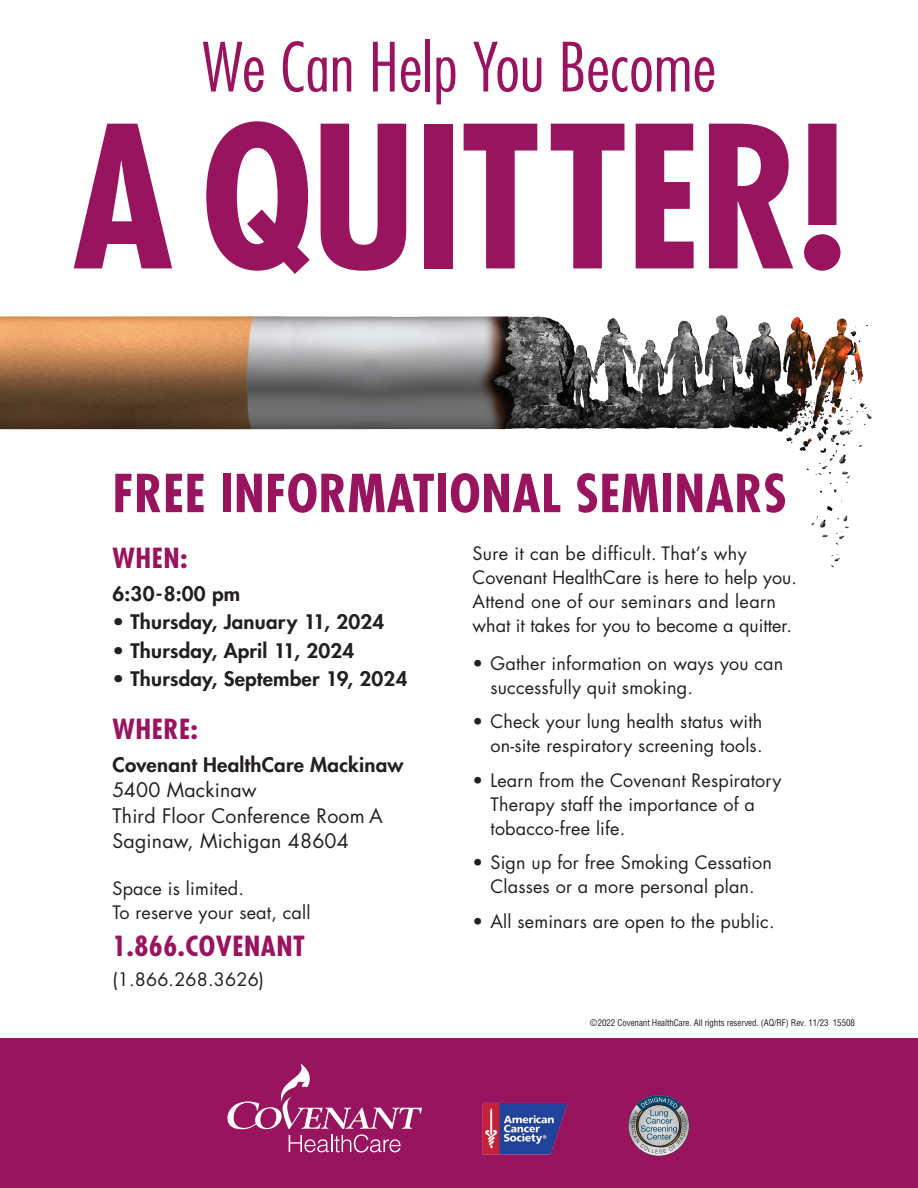
<style>
.page{position:relative;width:918px;height:1188px;background:#fff}
.page>*{position:absolute;margin:0;border:0;box-sizing:border-box;transform-origin:0 0}
.t1{font:700 condensed 192px "Futura";letter-spacing:-.01em;color:#99145e}
.t2{font:300 condensed 66px "Futura";color:#99145e;scale:1.05 1}
.t3{font:700 condensed 51px "Futura";letter-spacing:.01em;color:#99145e;scale:1.05 1}
.Subhead{font:700 condensed 27px "Futura";letter-spacing:.02em;color:#99145e;scale:1.05 1}
.Body{font:19.5px/25.5px "Futura";letter-spacing:.01em;color:#231f20}
.Bulleted_Body{font:800 19.5px "Futura";letter-spacing:.01em;color:#231f20;scale:1.05 1}
.Body-2{font:800 19.5px "Futura";color:#231f20;scale:1.05 1}
.Bulleted_Body-2{font:18px/24px "Futura";letter-spacing:.01em;color:#231f20}
.Body-3{font:18px/24px "Futura";letter-spacing:.01em;color:#231f20}
.t4{font:condensed 9px "Helvetica";letter-spacing:-.01em;color:#231f20}
.s1{font-weight:800}
</style>
<div class="page">
<div style="left:0;top:1039px;width:918px;height:149px;background:#99145e"></div>
<img style="left:0;top:315px;width:872px;height:253px">
<img style="left:482px;top:1102px;width:86px;height:53px">
<svg style="left:628px;top:1095px;width:61px;height:61px"></svg>
<svg style="left:227px;top:1064px;width:195px;height:88px"></svg>
<p class="t2" style="left:202px;top:26px;width:492px">We Can Help You Become</p>
<p class="t1" style="left:72px;top:74px;width:775px">A QUITTER!</p>
<p class="t3" style="left:112px;top:460px;width:644px">FREE INFORMATIONAL SEMINARS</p>
<p class="Subhead" style="left:112px;top:540px;width:73px">WHEN:</p>
<p class="Body-2" style="left:112px;top:581px;width:123px">6:30-8:00 pm</p>
<p class="Bulleted_Body" style="left:112px;top:609px;width:260px">• Thursday, January 11, 2024</p>
<p class="Bulleted_Body" style="left:112px;top:638px;width:232px">• Thursday, April 11, 2024</p>
<p class="Bulleted_Body" style="left:112px;top:666px;width:282px">• Thursday, September 19, 2024</p>
<p class="Subhead" style="left:112px;top:711px;width:83px">WHERE:</p>
<p class="Body" style="left:112px;top:752px;width:293px"><span class="s1">Covenant HealthCare Mackinaw<br></span>5400 Mackinaw<br>Third Floor Conference Room A<br>Saginaw, Michigan 48604</p>
<p class="Body-3" style="left:112px;top:876px;width:200px">Space is limited.<br>To reserve your seat, call</p>
<p class="Subhead" style="left:112px;top:929px;width:185px">1.866.COVENANT</p>
<p class="Body-3" style="left:112px;top:967px;width:153px">(1.866.268.3626)</p>
<p class="Body-3" style="left:472px;top:542px;width:326px">Sure it can be difficult. That’s why Covenant HealthCare is here to help you.<br>Attend one of our seminars and learn what it takes for you to become a quitter.</p>
<p class="Bulleted_Body-2" style="left:490px;top:651px;width:294px;text-indent:-18px">• Gather information on ways you can successfully quit smoking.</p>
<p class="Bulleted_Body-2" style="left:472px;top:710px;width:292px;text-align:right">• Check your lung health status with on-site respiratory screening tools.</p>
<p class="Bulleted_Body-2" style="left:490px;top:768px;width:292px;text-indent:-18px">• Learn from the Covenant Respiratory<br>Therapy staff the importance of a tobacco-free life.</p>
<p class="Bulleted_Body-2" style="left:472px;top:851px;width:301px;text-align:center">• Sign up for free Smoking Cessation<br>Classes or a more personal plan.</p>
<p class="Bulleted_Body-2" style="left:472px;top:909px;width:304px">• All seminars are open to the public.</p>
<p class="t4" style="left:590px;top:1017px;width:266px">©2022 Covenant HealthCare. All rights reserved. (AQ/RF) Rev. 11/23 15508</p>
</div>
